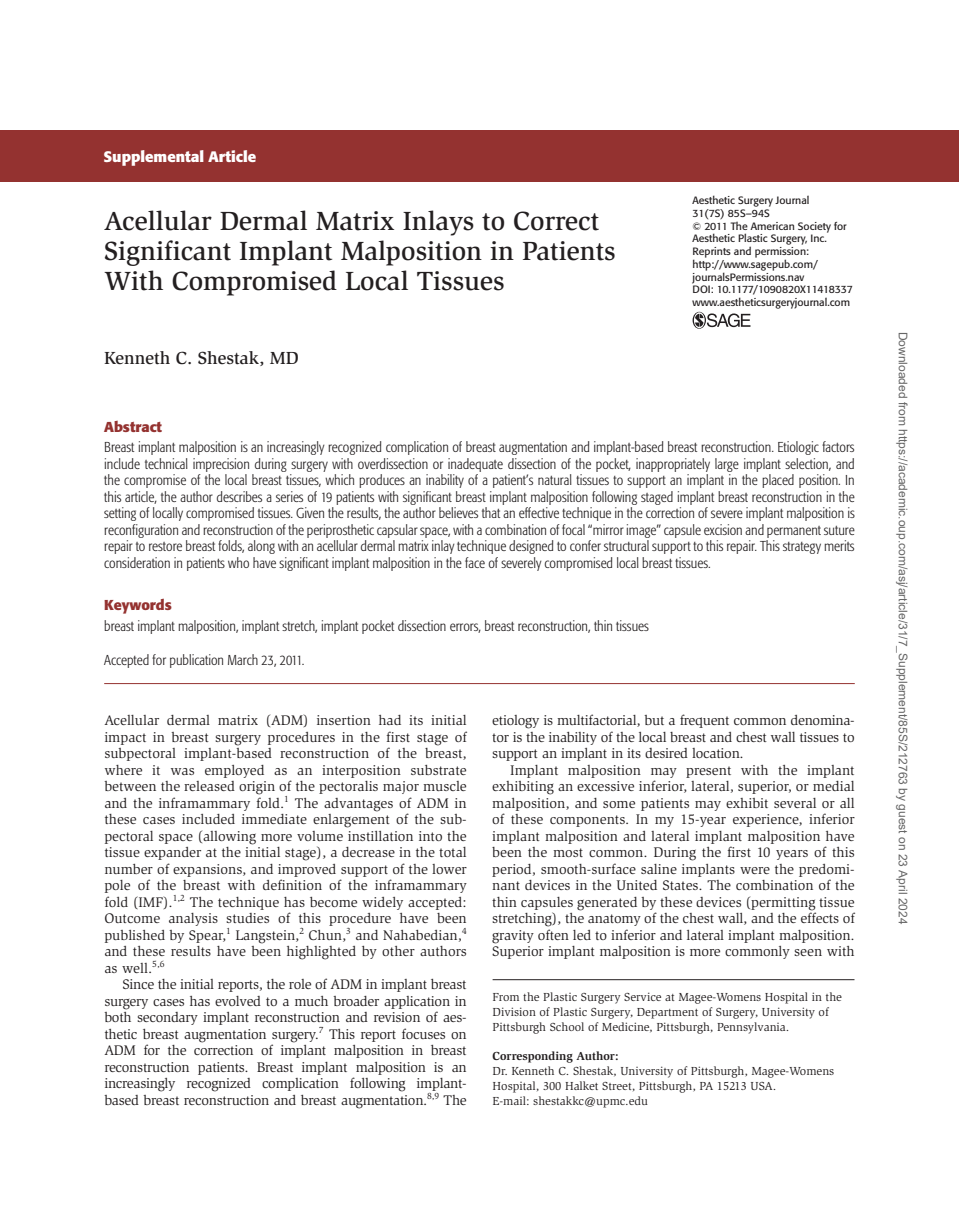
<style>
.page{position:relative;width:959px;height:1229px;background:#fff}
.page>*{position:absolute;margin:0;border:0;box-sizing:border-box;transform-origin:0 0}
.t1{font:500 27px/30px "Slimbach";color:#231f20}
.t2{font:500 18px "Slimbach";color:#231f20}
.t3{font:700 15px "Formata";color:#fff}
.t4{font:14.25px/16.5px "Slimbach";letter-spacing:-.02em;color:#231f20;text-align:justify}
.t5{font:300 condensed 14.25px/16.5px "Formata";color:#231f20;text-align:justify}
.t6{font:700 14.25px "Formata";color:#943230}
.t7{font:12px/15px "Slimbach";color:#231f20}
.t8{font:12px "Arial";color:#666}
.t9{font:700 12px "Slimbach";color:#231f20}
.t10{font:10.5px/12.8px "Formata";color:#231f20}
</style>
<div class="page">
<div style="left:0;top:131px;width:958px;height:51px;background:#943230"></div>
<svg style="left:692px;top:312px;width:58px;height:17px"></svg>
<hr style="left:104px;top:683px;width:750px;height:1px;background:#943230">
<hr style="left:492px;top:979px;width:362px;height:1px;background:#231f20">
<p class="t3" style="left:103px;top:147px;width:154px">Supplemental Article</p>
<h1 class="t1" style="left:104px;top:205px;width:513px">Acellular Dermal Matrix Inlays to Correct<br>Significant Implant Malposition in Patients<br>With Compromised Local Tissues</h1>
<p class="t2" style="left:104px;top:347px;width:196px">Kenneth C. Shestak, MD</p>
<p class="t10" style="left:692px;top:194px;width:162px">Aesthetic Surgery Journal<br>31(7S) 85S–94S<br>© 2011 The American Society for<br>Aesthetic Plastic Surgery, Inc.<br>Reprints and permission: http://www.sagepub.com/ journalsPermissions.nav<br>DOI: 10.1177/1090820X11418337 www.aestheticsurgeryjournal.com</p>
<p class="t6" style="left:104px;top:417px;width:59px">Abstract</p>
<p class="t5" style="left:104px;top:439px;width:752px">Breast implant malposition is an increasingly recognized complication of breast augmentation and implant-based breast reconstruction. Etiologic factors include technical imprecision during surgery with overdissection or inadequate dissection of the pocket, inappropriately large implant selection, and the compromise of the local breast tissues, which produces an inability of a patient’s natural tissues to support an implant in the placed position. In this article, the author describes a series of 19 patients with significant breast implant malposition following staged implant breast reconstruction in the setting of locally compromised tissues. Given the results, the author believes that an effective technique in the correction of severe implant malposition is reconfiguration and reconstruction of the periprosthetic capsular space, with a combination of focal “mirror image” capsule excision and permanent suture repair to restore breast folds, along with an acellular dermal matrix inlay technique designed to confer structural support to this repair. This strategy merits consideration in patients who have significant implant malposition in the face of severely compromised local breast tissues.</p>
<p class="t6" style="left:104px;top:596px;width:69px">Keywords</p>
<p class="t5" style="left:104px;top:617px;width:546px">breast implant malposition, implant stretch, implant pocket dissection errors, breast reconstruction, thin tissues</p>
<p class="t5" style="left:104px;top:652px;width:202px">Accepted for publication March 23, 2011.</p>
<p class="t4" style="left:104px;top:712px;width:364px">Acellular dermal matrix (ADM) insertion had its initial impact in breast surgery procedures in the first stage of subpectoral implant-based reconstruction of the breast, where it was employed as an interposition substrate between the released origin of the pectoralis major muscle and the inframammary fold.<sup>1</sup> The advantages of ADM in these cases included immediate enlargement of the sub&shy;pectoral space (allowing more volume instillation into the tissue expander at the initial stage), a decrease in the total number of expansions, and improved support of the lower pole of the breast with definition of the inframammary fold (IMF).<sup>1,2</sup> The technique has become widely accepted:<br>Outcome analysis studies of this procedure have been published by Spear,<sup>1</sup> Langstein,<sup>2</sup> Chun,<sup>3</sup> and Nahabedian,<sup>4 </sup>and these results have been highlighted by other authors as well.<sup>5,6</sup></p>
<p class="t4" style="left:104px;top:976px;width:364px;text-indent:18px">Since the initial reports, the role of ADM in implant breast surgery cases has evolved to a much broader application in both secondary implant reconstruction and revision of aes&shy;thetic breast augmentation surgery.<sup>7</sup> This report focuses on ADM for the correction of implant malposition in breast reconstruction patients. Breast implant malposition is an increasingly recognized complication following implant&shy;based breast reconstruction and breast augmentation.<sup>8,9</sup> The</p>
<p class="t4" style="left:492px;top:712px;width:364px">etiology is multifactorial, but a frequent common denomina&shy;tor is the inability of the local breast and chest wall tissues to support an implant in its desired location.</p>
<p class="t4" style="left:492px;top:761px;width:364px;text-indent:18px">Implant malposition may present with the implant exhibiting an excessive inferior, lateral, superior, or medial malposition, and some patients may exhibit several or all of these components. In my 15-year experience, inferior implant malposition and lateral implant malposition have been the most common. During the first 10 years of this period, smooth-surface saline implants were the predomi&shy;nant devices in the United States. The combination of the thin capsules generated by these devices (permitting tissue stretching), the anatomy of the chest wall, and the effects of gravity often led to inferior and lateral implant malposition.<br>Superior implant malposition is more commonly seen with</p>
<p class="t7" style="left:492px;top:989px;width:351px">From the Plastic Surgery Service at Magee-Womens Hospital in the<br>Division of Plastic Surgery, Department of Surgery, University of<br>Pittsburgh School of Medicine, Pittsburgh, Pennsylvania.</p>
<p class="t9" style="left:492px;top:1049px;width:127px">Corresponding Author:</p>
<p class="t7" style="left:492px;top:1063px;width:343px">Dr. Kenneth C. Shestak, University of Pittsburgh, Magee-Womens<br>Hospital, 300 Halket Street, Pittsburgh, PA 15213 USA.<br>E-mail: shestakkc@upmc.edu</p>
<p class="t8" style="left:907px;top:331px;width:594px;rotate:90deg">Downloaded from https://academic.oup.com/asj/article/31/7_Supplement/85S/212763 by guest on 23 April 2024</p>
</div>
